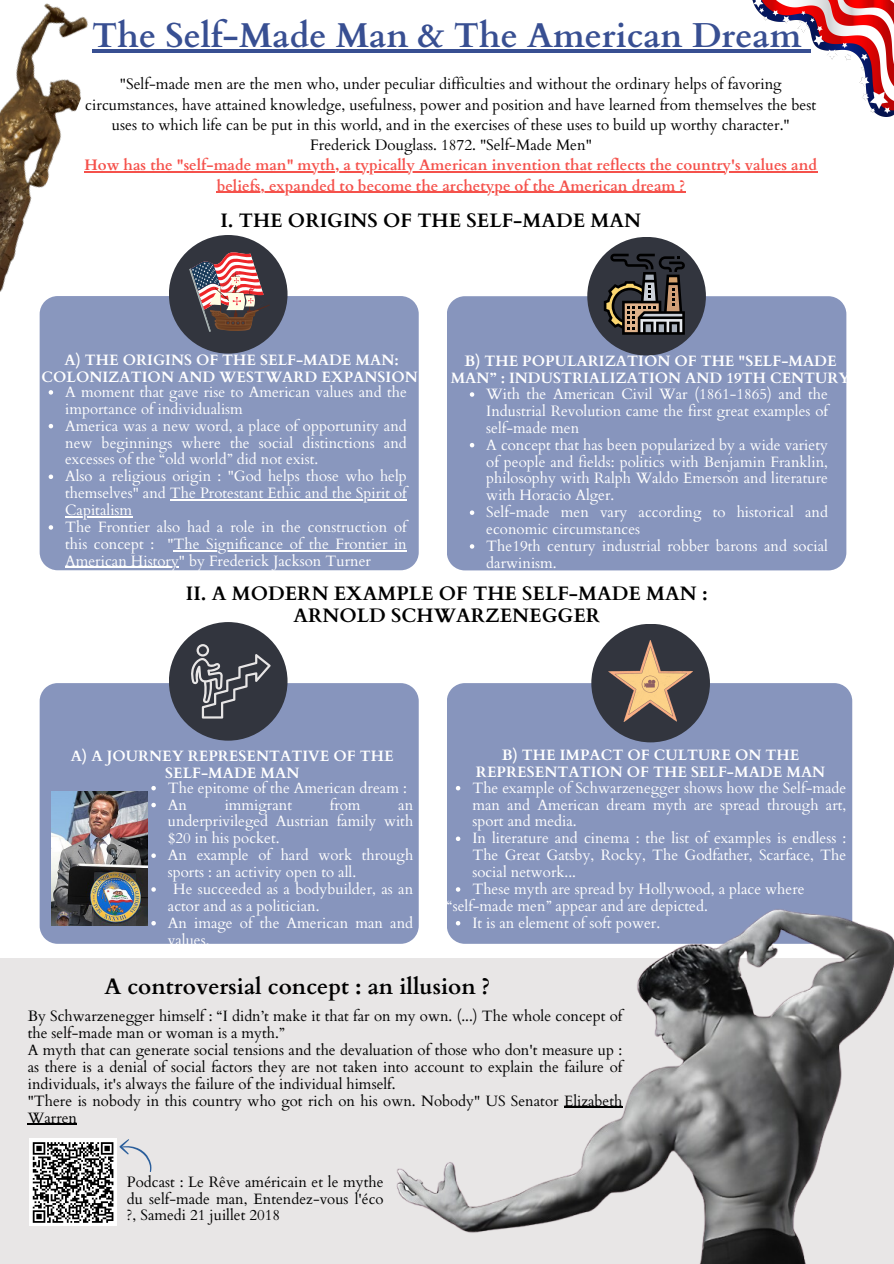
<style>
.page{position:relative;width:894px;height:1264px;background:#fff}
.page>*{position:absolute;margin:0;border:0;box-sizing:border-box;transform-origin:0 0}
.t1{font:700 34.5px "Cardo";color:#384f92}
.t2{font:700 22.5px "Cardo";color:#000}
.t3{font:700 19.5px/22.5px "Cardo";color:#000;text-align:center}
.t4{font:15.15px/20.2px "Cardo";color:#000;text-align:center}
.t5{font:700 15.15px "Cardo";color:#f5514b}
.t6{font:15px/16.8px "Cardo";color:#fff}
.t7{font:15px/16.8px "Cardo";color:#000}
.t8{font:700 15px/16.8px "Cardo";color:#fff;text-align:center}
</style>
<div class="page">
<hr style="left:84px;top:171px;width:733px;height:2px;background:#f5514b">
<hr style="left:217px;top:192px;width:468px;height:1px;background:#f5514b">
<div style="left:40px;top:296px;width:378px;height:274px;background:#8997be"></div>
<div style="left:169px;top:235px;width:118px;height:118px;background:#32353e;border-radius:50%"></div>
<div style="left:447px;top:296px;width:399px;height:274px;background:#8795bd"></div>
<div style="left:587px;top:237px;width:118px;height:118px;background:#32353e;border-radius:50%"></div>
<div style="left:0;top:958px;width:893px;height:305px;background:#e8e6e6"></div>
<div style="left:40px;top:683px;width:378px;height:260px;background:#8795bd"></div>
<div style="left:169px;top:622px;width:118px;height:118px;background:#32353e;border-radius:50%"></div>
<div style="left:447px;top:683px;width:405px;height:219px;background:#8795bd"></div>
<div style="left:591px;top:623px;width:118px;height:119px;background:#32353e;border-radius:50%"></div>
<svg style="left:189px;top:252px;width:81px;height:80px"></svg>
<svg style="left:603px;top:254px;width:81px;height:81px"></svg>
<svg style="left:191px;top:644px;width:80px;height:74px"></svg>
<img style="left:608px;top:641px;width:84px;height:81px">
<img style="left:383px;top:902px;width:510px;height:361px">
<img style="left:0;top:3px;width:110px;height:329px">
<div style="left:29px;top:1138px;width:88px;height:88px;background:#fff"></div>
<svg style="left:32px;top:1139px;width:119px;height:84px"></svg>
<img style="left:51px;top:791px;width:97px;height:134px">
<img style="left:751px;top:0;width:142px;height:116px">
<hr style="left:564px;top:1106px;width:58px;height:1px;background:#000">
<hr style="left:28px;top:1123px;width:49px;height:1px;background:#000">
<svg style="left:49px;top:390px;width:4px;height:4px"></svg>
<svg style="left:49px;top:424px;width:4px;height:4px"></svg>
<svg style="left:49px;top:474px;width:4px;height:5px"></svg>
<hr style="left:170px;top:499px;width:237px;height:1px;background:#fff">
<hr style="left:65px;top:516px;width:67px;height:1px;background:#fff">
<svg style="left:49px;top:525px;width:4px;height:4px"></svg>
<hr style="left:173px;top:550px;width:234px;height:1px;background:#fff">
<hr style="left:65px;top:567px;width:114px;height:1px;background:#fff">
<hr style="left:92px;top:49px;width:709px;height:3px;background:#384f92">
<svg style="left:801px;top:49px;width:9px;height:3px"></svg>
<svg style="left:469px;top:392px;width:5px;height:5px"></svg>
<svg style="left:469px;top:443px;width:5px;height:4px"></svg>
<svg style="left:469px;top:510px;width:5px;height:5px"></svg>
<svg style="left:469px;top:544px;width:5px;height:4px"></svg>
<svg style="left:151px;top:786px;width:5px;height:4px"></svg>
<svg style="left:151px;top:802px;width:5px;height:5px"></svg>
<svg style="left:151px;top:853px;width:5px;height:5px"></svg>
<svg style="left:151px;top:887px;width:5px;height:4px"></svg>
<svg style="left:151px;top:921px;width:5px;height:4px"></svg>
<svg style="left:455px;top:786px;width:5px;height:4px"></svg>
<svg style="left:455px;top:836px;width:5px;height:5px"></svg>
<svg style="left:455px;top:887px;width:5px;height:4px"></svg>
<svg style="left:455px;top:921px;width:5px;height:4px"></svg>
<p class="t1" style="left:92px;top:13px;width:710px">The Self-Made Man &amp; The American Dream</p>
<p class="t4" style="left:85px;top:74px;width:732px">"Self-made men are the men who, under peculiar difficulties and without the ordinary helps of favoring circumstances, have attained knowledge, usefulness, power and position and have learned from themselves the best uses to which life can be put in this world, and in the exercises of these uses to build up worthy character."</p>
<p class="t4" style="left:310px;top:135px;width:283px">Frederick Douglass. 1872. "Self-Made Men"</p>
<h1 class="t5" style="left:84px;top:155px;width:734px">How has the "self-made man" myth, a typically American invention that reflects the country's values and</h1>
<p class="t5" style="left:217px;top:176px;width:470px">beliefs, expanded to become the archetype of the American dream ?</p>
<p class="t3" style="left:220px;top:210px;width:422px">I. THE ORIGINS OF THE SELF-MADE MAN</p>
<p class="t8" style="left:42px;top:351px;width:377px;line-height:17.4px">A) THE ORIGINS OF THE SELF-MADE MAN:<br>COLONIZATION AND WESTWARD EXPANSION</p>
<p class="t6" style="left:65px;top:384px;width:343px">A moment that gave rise to American values and the importance of individualism</p>
<p class="t6" style="left:65px;top:417px;width:343px;text-align:justify">America was a new word, a place of opportunity and new beginnings where the social distinctions and excesses of the “old world” did not exist.</p>
<p class="t6" style="left:65px;top:468px;width:343px">Also a religious origin : "God helps those who help themselves" and The Protestant Ethic and the Spirit of</p>
<p class="t6" style="left:65px;top:502px;width:343px">Capitalism<br>The Frontier also had a role in the construction of this concept :</p>
<h3 class="t6" style="left:167px;top:535px;width:241px">"The Significance of the Frontier in</h3>
<p class="t6" style="left:65px;top:552px;width:307px">American History" by Frederick Jackson Turner</p>
<p class="t8" style="left:450px;top:352px;width:401px">B) THE POPULARIZATION OF THE "SELF-MADE<br>MAN” : INDUSTRIALIZATION AND 19TH CENTURY</p>
<h4 class="t6" style="left:486px;top:386px;width:343px;text-align:justify">With the American Civil War (1861-1865) and the Industrial Revolution came the first great examples of self-made men</h4>
<p class="t6" style="left:486px;top:436px;width:343px;text-align:justify">A concept that has been popularized by a wide variety of people and fields: politics with Benjamin Franklin, philosophy with Ralph Waldo Emerson and literature with Horacio Alger.</p>
<p class="t6" style="left:486px;top:504px;width:343px">Self-made men vary according to historical and economic circumstances</p>
<p class="t6" style="left:486px;top:538px;width:343px">The19th century industrial robber barons and social darwinism.</p>
<p class="t3" style="left:186px;top:582px;width:523px">II. A MODERN EXAMPLE OF THE SELF-MADE MAN :<br>ARNOLD SCHWARZENEGGER</p>
<h4 class="t8" style="left:71px;top:748px;width:324px">A) A JOURNEY REPRESENTATIVE OF THE<br>SELF-MADE MAN</h4>
<p class="t8" style="left:476px;top:747px;width:351px">B) THE IMPACT OF CULTURE ON THE<br>REPRESENTATION OF THE SELF-MADE MAN</p>
<p class="t6" style="left:168px;top:779px;width:240px">The epitome of the American dream :</p>
<p class="t6" style="left:168px;top:796px;width:21px">An</p>
<p class="t6" style="left:225px;top:796px;width:69px">immigrant</p>
<p class="t6" style="left:329px;top:796px;width:32px">from</p>
<p class="t6" style="left:168px;top:796px;width:247px;text-align:justify;text-indent:230px">an underprivileged Austrian family with $20 in his pocket.</p>
<p class="t6" style="left:168px;top:847px;width:247px">An example of hard work through sports : an activity open to all.</p>
<h2 class="t6" style="left:168px;top:880px;width:247px;text-indent:5px">He succeeded as a bodybuilder, as an actor and as a politician.</h2>
<p class="t6" style="left:168px;top:914px;width:247px">An image of the American man and values.</p>
<p class="t6" style="left:472px;top:779px;width:375px;text-align:justify">The example of Schwarzenegger shows how the Self-made man and American dream myth are spread through art, sport and media.</p>
<p class="t6" style="left:472px;top:830px;width:375px;text-align:justify">In literature and cinema : the list of examples is endless :<br>The Great Gatsby, Rocky, The Godfather, Scarface, The social network...</p>
<p class="t6" style="left:472px;top:880px;width:334px">These myth are spread by Hollywood, a place where</p>
<p class="t6" style="left:446px;top:897px;width:262px">“self-made men” appear and are depicted.</p>
<p class="t6" style="left:472px;top:914px;width:189px">It is an element of soft power.</p>
<h4 class="t2" style="left:104px;top:971px;width:387px">A controversial concept : an illusion ?</h4>
<h4 class="t7" style="left:28px;top:1008px;width:596px">By Schwarzenegger himself : “I didn’t make it that far on my own. (...) The whole concept of the self‑made man or woman is a myth.”</h4>
<p class="t7" style="left:28px;top:1041px;width:596px;text-align:justify">A myth that can generate social tensions and the devaluation of those who don't measure up : as there is a denial of social factors they are not taken into account to explain the failure of individuals, it's always the failure of the individual himself.</p>
<p class="t7" style="left:28px;top:1092px;width:596px">"There is nobody in this country who got rich on his own. Nobody" US Senator Elizabeth<br>Warren</p>
<p class="t7" style="left:127px;top:1173px;width:258px;text-align:justify">Podcast : Le Rêve américain et le mythe du self-made man, Entendez-vous l'éco ?, Samedi 21 juillet 2018</p>
</div>
